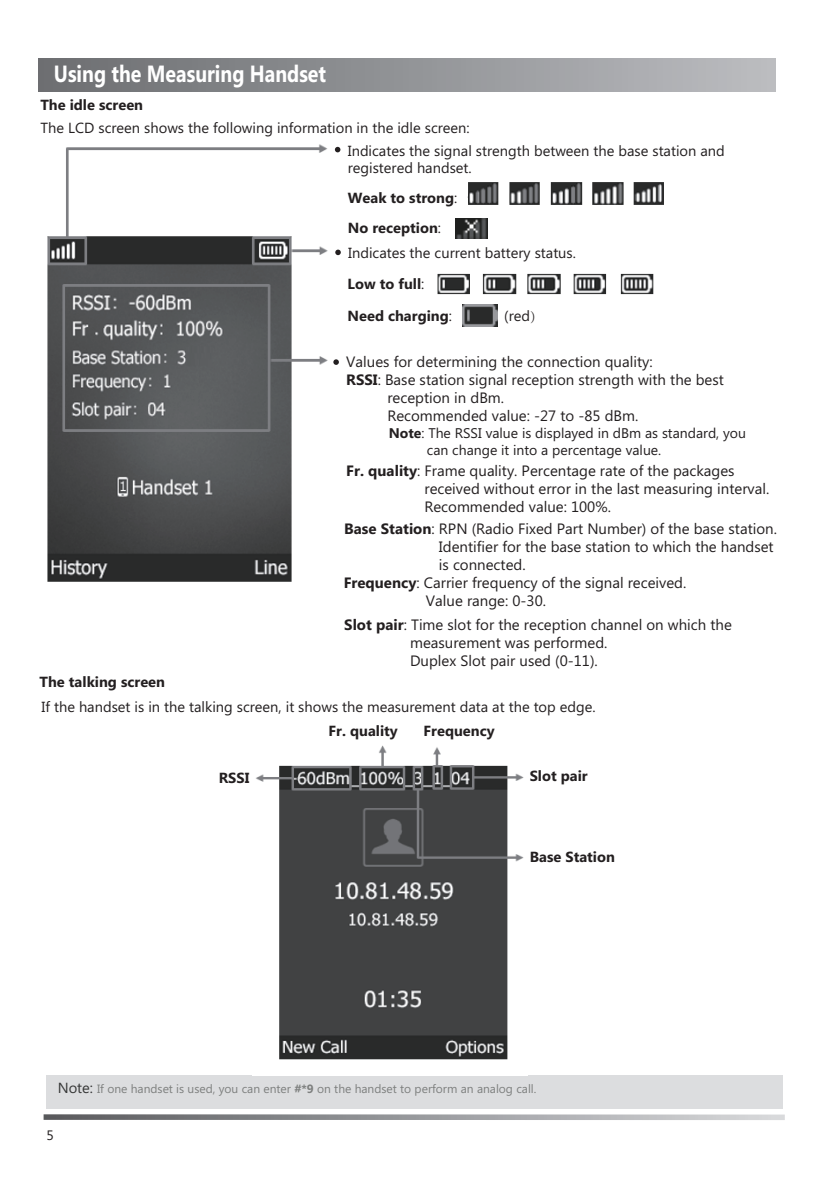
<style>
.page{position:relative;width:823px;height:1191px;background:#fff}
.page>*{position:absolute;margin:0;border:0;box-sizing:border-box;transform-origin:0 0}
.t1{font:700 23.4px "Microsoft Phags Pa";color:#fff;scale:.83 1}
.t2{font:15px/18px "Microsoft Phags Pa";color:#231f20}
.t3{font:14.6px/17.6px "Microsoft Phags Pa";color:#231f20}
.t4{font:700 14.6px/29.6px "Microsoft Phags Pa";color:#231f20}
.t5{font:14px/16.8px "Microsoft Phags Pa";color:#231f20}
.t6{font:13.6px "Microsoft Phags Pa";color:#231f20}
.t7{font:12px "Microsoft Phags Pa";color:#7e807f}
.s1{font-weight:400}
.s2{font-family:"Adobe Song Std";font-weight:300}
.s3{font-weight:700}
.s4{font-size:14.6px;color:#363737}
</style>
<div class="page">
<svg style="left:335px;top:147px;width:5px;height:5px"></svg>
<img style="left:467px;top:182px;width:197px;height:23px">
<img style="left:455px;top:218px;width:32px;height:20px">
<svg style="left:44px;top:1114px;width:740px;height:6px;background:#a0a1a4"></svg>
<div style="left:38px;top:59px;width:736px;height:33px;background:linear-gradient(to right,#6b6d70,#bbbcc0)"></div>
<svg style="left:333px;top:359px;width:6px;height:6px"></svg>
<div style="left:46px;top:1075px;width:735px;height:34px;background:#dcdddf"></div>
<svg style="left:335px;top:250px;width:5px;height:5px"></svg>
<img style="left:437px;top:273px;width:217px;height:22px">
<img style="left:462px;top:304px;width:35px;height:22px">
<img style="left:47px;top:144px;width:281px;height:438px">
<img style="left:256px;top:745px;width:268px;height:315px">
<h1 class="t1" style="left:54px;top:57px;width:329px">Using the Measuring Handset</h1>
<p class="t4" style="left:40px;top:89px;width:104px">The idle screen</p>
<p class="t3" style="left:41px;top:118px;width:430px">The LCD screen shows the following information in the idle screen:</p>
<p class="t3" style="left:347px;top:141px;width:378px">Indicates the signal strength between the base station and registered handset.</p>
<p class="t4" style="left:347px;top:182px;width:111px">Weak to strong<span class="s1">:<br></span>No reception<span class="s1">:</span></p>
<p class="t3" style="left:348px;top:243px;width:229px">Indicates the current battery status.</p>
<p class="t4" style="left:347px;top:268px;width:78px">Low to full<span class="s1">:</span></p>
<p class="t4" style="left:347px;top:300px;width:106px">Need charging<span class="s1">:</span></p>
<p class="t3" style="left:504px;top:306px;width:33px">(red<span class="s2">)</span></p>
<p class="t2" style="left:346px;top:352px;width:308px">Values for determining the connection quality:</p>
<p class="t2" style="left:346px;top:370px;width:379px"><span class="s3">RSSI</span>: Base station signal reception strength with the best</p>
<p class="t2" style="left:387px;top:388px;width:118px">reception in dBm.</p>
<p class="t2" style="left:387px;top:406px;width:252px">Recommended value: -27 to -85 dBm.</p>
<p class="t5" style="left:426px;top:424px;width:320px;text-indent:-38px"><span class="s3">Note</span>: The RSSI value is displayed in dBm as standard, you can change it into a percentage value.</p>
<p class="t2" style="left:424px;top:461px;width:346px;text-indent:-78px"><span class="s3">Fr. quality</span>: Frame quality. Percentage rate of the packages received without error in the last measuring interval.<br>Recommended value: 100%.</p>
<p class="t2" style="left:344px;top:519px;width:434px"><span class="s3">Base Station</span>: RPN (Radio Fixed Part Number) of the base station.</p>
<p class="t2" style="left:438px;top:537px;width:336px">Identifier for the base station to which the handset</p>
<p class="t2" style="left:438px;top:555px;width:88px">is connected.</p>
<p class="t2" style="left:343px;top:573px;width:344px"><span class="s3">Frequency</span>: Carrier frequency of the signal received.</p>
<p class="t2" style="left:425px;top:591px;width:121px">Value range: 0-30.</p>
<p class="t2" style="left:410px;top:615px;width:323px;text-indent:-66px"><span class="s3">Slot pair</span>: Time slot for the reception channel on which the measurement was performed.<br>Duplex Slot pair used (0-11).</p>
<p class="t3" style="left:42px;top:697px;width:555px">If the handset is in the talking screen, it shows the measurement data at the top edge.</p>
<p class="t4" style="left:40px;top:666px;width:127px">The talking screen</p>
<p class="t4" style="left:218px;top:762px;width:32px">RSSI</p>
<p class="t4" style="left:328px;top:715px;width:71px">Fr. quality</p>
<p class="t4" style="left:423px;top:715px;width:72px">Frequency</p>
<p class="t4" style="left:529px;top:760px;width:59px">Slot pair</p>
<p class="t4" style="left:529px;top:841px;width:87px">Base Station</p>
<p class="t7" style="left:58px;top:1080px;width:480px"><span class="s4">Note:</span> If one handset is used, you can enter <span class="s3">#*9</span> on the handset to perform an analog call.</p>
<p class="t6" style="left:46px;top:1125px;width:9px">5</p>
</div>
